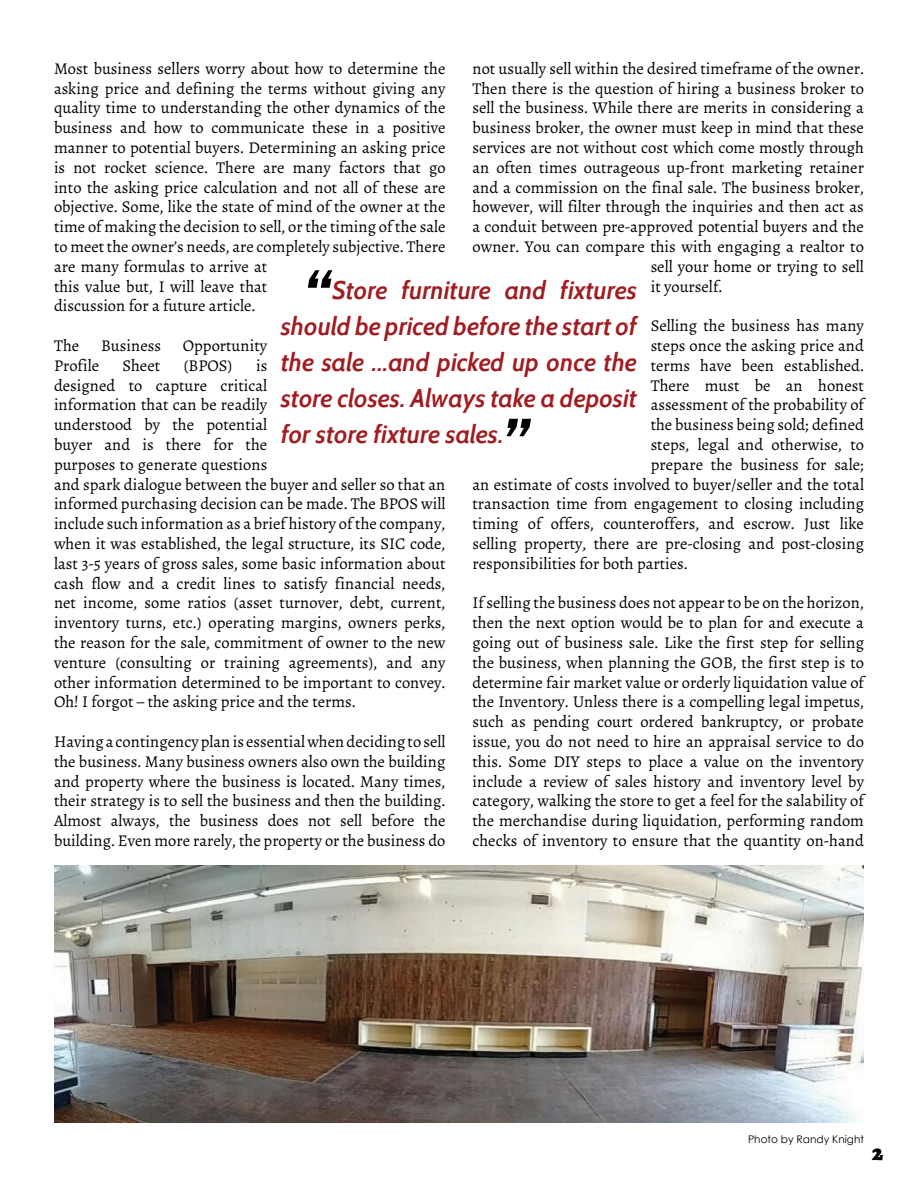
<style>
.page{position:relative;width:918px;height:1188px;background:#fff}
.page>*{position:absolute;margin:0;border:0;box-sizing:border-box;transform-origin:0 0}
.Body_Text{font:italic 600 25.5px/36px "Cabin";letter-spacing:-.01em;color:#a11c21;text-align:justify}
.t1{font:900 22.5px "Alegreya";color:#000}
.Body_Text-2{font:16.5px/19.8px "Alegreya";color:#000}
.Body_Text-3{font:10.5px "Century Gothic";color:#000}
</style>
<div class="page">
<svg style="left:308px;top:270px;width:24px;height:18px"></svg>
<svg style="left:506px;top:419px;width:25px;height:17px"></svg>
<img style="left:54px;top:866px;width:810px;height:257px">
<p class="Body_Text-2" style="left:54px;top:59px;width:393px">Most business sellers worry about how to determine the asking price and defining the terms without giving any quality time to understanding the other dynamics of the business and how to communicate these in a positive manner to potential buyers. Determining an asking price is not rocket science. There are many factors that go into the asking price calculation and not all of these are objective. Some, like the state of mind of the owner at the time of making the decision to sell, or the timing of the sale to meet the owner’s needs, are completely subjective. There are many formulas to arrive at<br>this value but, I will leave that<br>discussion for a future article.</p>
<p class="Body_Text-2" style="left:54px;top:336px;width:27px">The</p>
<p class="Body_Text-2" style="left:101px;top:336px;width:61px">Business</p>
<p class="Body_Text-2" style="left:183px;top:336px;width:86px">Opportunity</p>
<p class="Body_Text-2" style="left:54px;top:356px;width:47px">Profile</p>
<p class="Body_Text-2" style="left:122px;top:356px;width:39px">Sheet</p>
<p class="Body_Text-2" style="left:183px;top:356px;width:51px">(BPOS)</p>
<p class="Body_Text-2" style="left:472px;top:59px;width:393px">not usually sell within the desired timeframe of the owner.</p>
<p class="Body_Text-2" style="left:472px;top:78px;width:393px">Then there is the question of hiring a business broker to</p>
<p class="Body_Text-2" style="left:472px;top:98px;width:393px">sell the business. While there are merits in considering a</p>
<p class="Body_Text-2" style="left:472px;top:118px;width:393px">business broker, the owner must keep in mind that these</p>
<p class="Body_Text-2" style="left:472px;top:138px;width:393px">services are not without cost which come mostly through</p>
<p class="Body_Text-2" style="left:472px;top:158px;width:393px">an often times outrageous up-front marketing retainer</p>
<p class="Body_Text-2" style="left:472px;top:177px;width:393px">and a commission on the final sale. The business broker,</p>
<p class="Body_Text-2" style="left:472px;top:197px;width:393px">however, will filter through the inquiries and then act as</p>
<p class="Body_Text-2" style="left:472px;top:217px;width:393px">a conduit between pre-approved potential buyers and the</p>
<p class="Body_Text-2" style="left:472px;top:237px;width:393px">owner. You can compare this with engaging a realtor to</p>
<p class="Body_Text-2" style="left:651px;top:257px;width:215px">sell your home or trying to sell</p>
<p class="Body_Text-2" style="left:651px;top:276px;width:73px">it yourself.</p>
<p class="Body_Text-2" style="left:651px;top:316px;width:215px">Selling the business has many</p>
<p class="Body_Text-2" style="left:651px;top:336px;width:215px">steps once the asking price and</p>
<p class="Body_Text-2" style="left:651px;top:356px;width:215px">terms have been established.</p>
<p class="Body_Text-2" style="left:651px;top:375px;width:215px">There must be an honest</p>
<p class="Body_Text-2" style="left:651px;top:395px;width:215px">assessment of the probability of</p>
<p class="Body_Text-2" style="left:651px;top:415px;width:215px">the business being sold; defined</p>
<p class="Body_Text-2" style="left:651px;top:435px;width:215px">steps, legal and otherwise, to</p>
<p class="Body_Text-2" style="left:651px;top:455px;width:215px">prepare the business for sale;</p>
<p class="Body_Text-2" style="left:472px;top:474px;width:393px">an estimate of costs involved to buyer/seller and the total</p>
<p class="Body_Text-2" style="left:472px;top:494px;width:393px">transaction time from engagement to closing including</p>
<p class="Body_Text-2" style="left:472px;top:514px;width:393px">timing of offers, counteroffers, and escrow. Just like</p>
<p class="Body_Text-2" style="left:472px;top:534px;width:393px">selling property, there are pre-closing and post-closing</p>
<p class="Body_Text-2" style="left:472px;top:554px;width:217px">responsibilities for both parties.</p>
<p class="Body_Text-2" style="left:472px;top:593px;width:393px;text-align:justify">If selling the business does not appear to be on the horizon, then the next option would be to plan for and execute a going out of business sale. Like the first step for selling the business, when planning the GOB, the first step is to determine fair market value or orderly liquidation value of the Inventory. Unless there is a compelling legal impetus, such as pending court ordered bankruptcy, or probate issue, you do not need to hire an appraisal service to do this. Some DIY steps to place a value on the inventory include a review of sales history and inventory level by category, walking the store to get a feel for the salability of the merchandise during liquidation, performing random checks of inventory to ensure that the quantity on-hand</p>
<p class="Body_Text" style="left:281px;top:272px;width:358px;text-indent:51px">Store furniture and fixtures should be priced before the start of the sale ...and picked up once the store closes. Always take a deposit for store fixture sales.</p>
<p class="Body_Text-2" style="left:54px;top:356px;width:393px;text-indent:202px">is<br>designed to capture critical<br>information that can be readily<br>understood by the potential<br>buyer and is there for the<br>purposes to generate questions<br>and spark dialogue between the buyer and seller so that an informed purchasing decision can be made. The BPOS will include such information as a brief history of the company, when it was established, the legal structure, its SIC code, last 3-5 years of gross sales, some basic information about cash flow and a credit lines to satisfy financial needs, net income, some ratios (asset turnover, debt, current, inventory turns, etc.) operating margins, owners perks, the reason for the sale, commitment of owner to the new venture (consulting or training agreements), and any other information determined to be important to convey.<br>Oh! I forgot – the asking price and the terms.</p>
<p class="Body_Text-2" style="left:54px;top:732px;width:393px;text-align:justify">Having a contingency plan is essential when deciding to sell the business. Many business owners also own the building and property where the business is located. Many times, their strategy is to sell the business and then the building.<br>Almost always, the business does not sell before the building. Even more rarely, the property or the business do</p>
<p class="Body_Text-3" style="left:748px;top:1132px;width:117px">Photo by Randy Knight</p>
<p class="t1" style="left:872px;top:1138px;width:13px">2</p>
</div>
